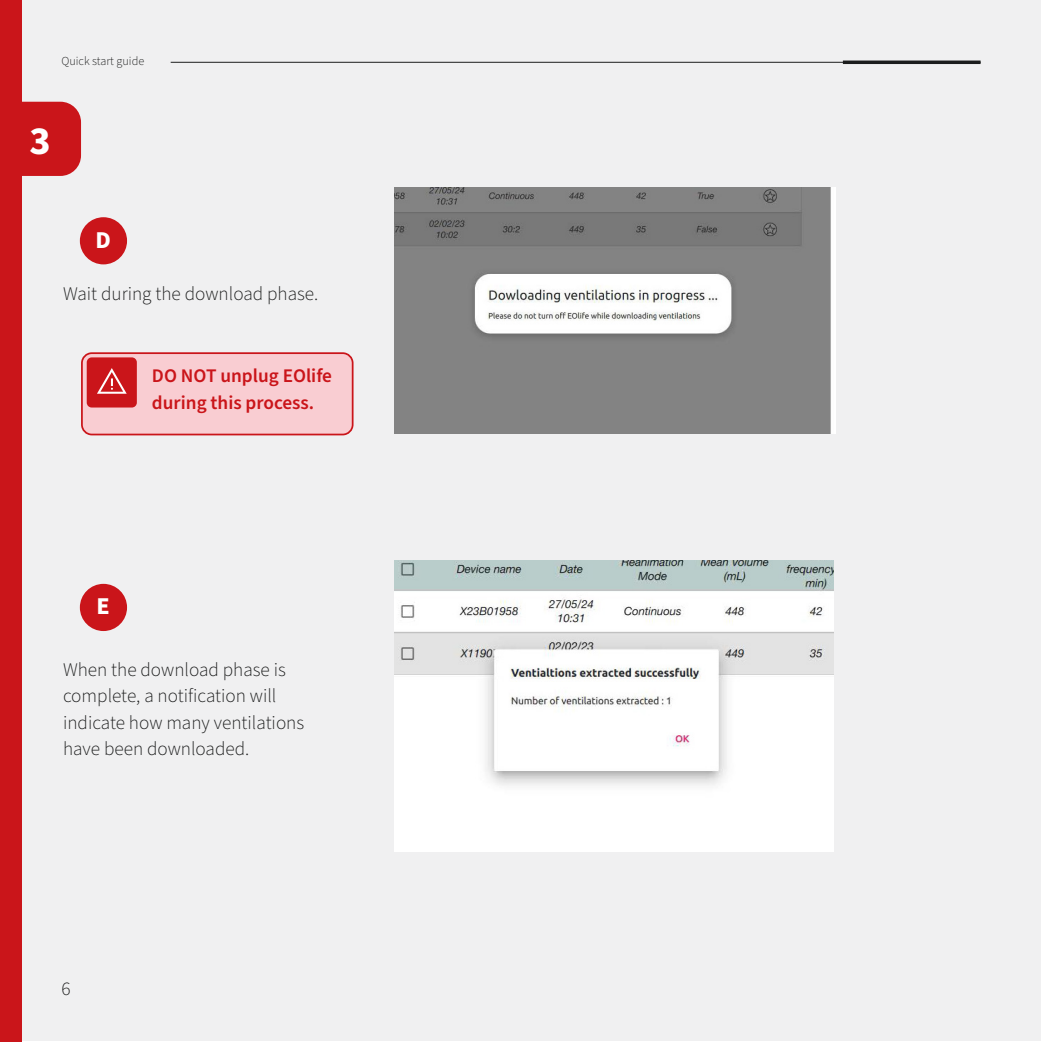
<style>
.page{position:relative;width:1042px;height:1042px;background:#fff}
.page>*{position:absolute;margin:0;border:0;box-sizing:border-box;transform-origin:0 0}
.t1{font:700 39.9px "Source Sans Pro";color:#fff}
.t2{font:700 24.15px "Source Sans Pro";color:#fff}
.t3{font:300 19.25px/26.2px "Source Sans Pro";color:#1c1d1d}
.t4{font:600 19.25px/26.2px "Source Sans Pro";color:#ca151a}
.t5{font:300 12.25px "Source Sans Pro";color:#1c1d1d}
</style>
<div class="page">
<div style="left:0;top:1px;width:1040px;height:1040px;background:#f0f0f1"></div>
<div style="left:80px;top:584px;width:47px;height:47px;background:#ca151a;border-radius:50%"></div>
<div style="left:80px;top:217px;width:47px;height:47px;background:#ca151a;border-radius:50%"></div>
<div style="left:82px;top:353px;width:271px;height:81px;background:#f9cdd2;border-radius:10px"></div>
<div style="left:81px;top:352px;width:272px;height:83px;border:2px solid #ca151a;border-radius:10px"></div>
<div style="left:87px;top:357px;width:50px;height:50px;background:#ca151a;border-radius:5px"></div>
<svg style="left:97px;top:368px;width:30px;height:26px"></svg>
<img style="left:394px;top:188px;width:441px;height:245px">
<img style="left:394px;top:561px;width:439px;height:291px">
<div style="left:0;top:102px;width:81px;height:74px;background:#ca151a;border-radius:21px"></div>
<hr style="left:171px;top:62px;width:809px;height:1px;background:#1c1d1d">
<hr style="left:843px;top:61px;width:137px;height:3px;background:#1c1d1d">
<div style="left:0;top:0;width:21px;height:1042px;background:#ca151a"></div>
<p class="t5" style="left:61px;top:53px;width:84px">Quick start guide</p>
<h1 class="t1" style="left:30px;top:114px;width:23px">3</h1>
<p class="t2" style="left:96px;top:223px;width:17px">D</p>
<p class="t3" style="left:63px;top:281px;width:257px">Wait during the download phase.</p>
<p class="t4" style="left:152px;top:363px;width:182px">DO NOT unplug EOlife during this process.</p>
<p class="t2" style="left:97px;top:590px;width:15px">E</p>
<p class="t3" style="left:63px;top:657px;width:243px">When the download phase is complete, a notification will indicate how many ventilations have been downloaded.</p>
<p class="t3" style="left:61px;top:976px;width:11px">6</p>
</div>
